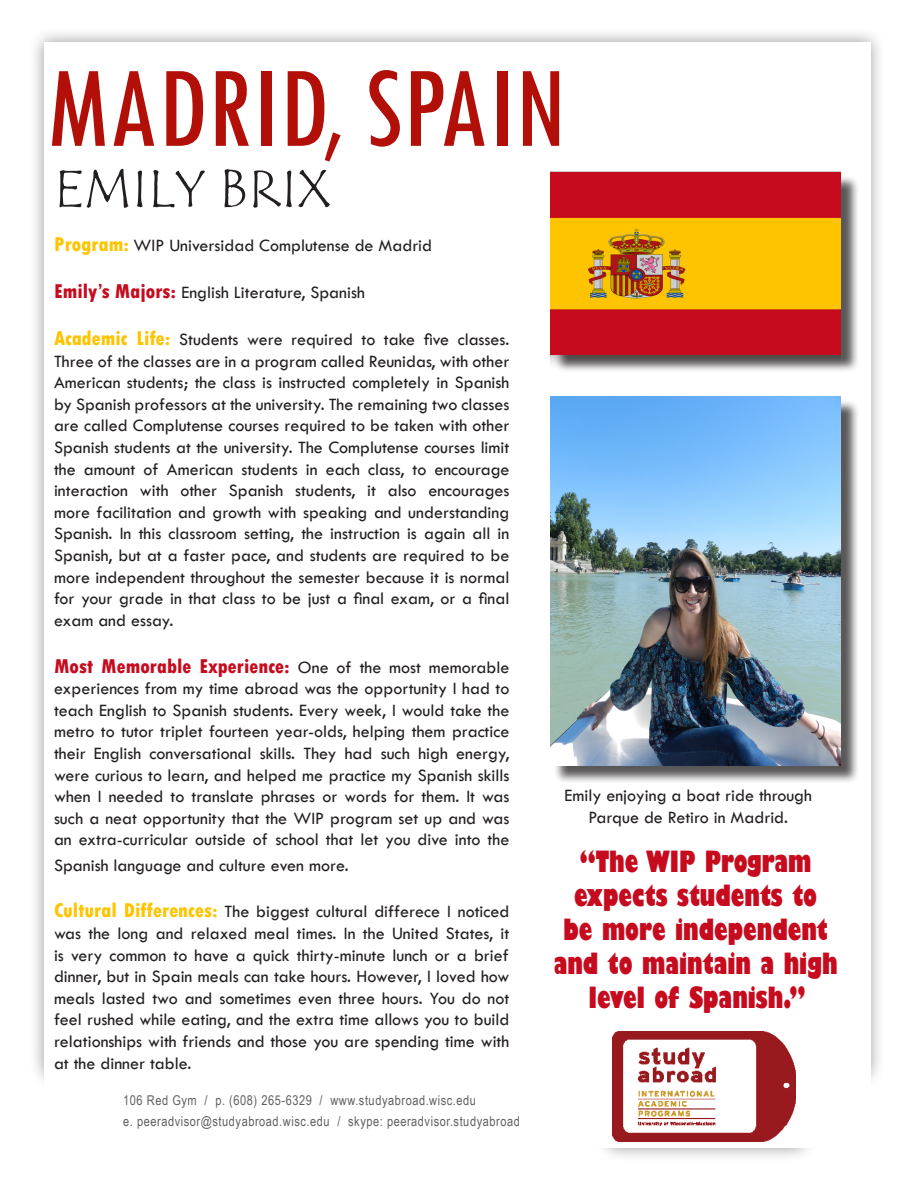
<style>
.page{position:relative;width:918px;height:1188px;background:#fff}
.page>*{position:absolute;margin:0;border:0;box-sizing:border-box;transform-origin:0 0}
.t1{font:condensed 120px "Tw Cen";color:#b20f08}
.t2{font:54px "Tempus Sans ITC";color:#231f20}
.t3{font:800 condensed 28.5px/34.2px "Gill Sans";color:#c60b1e;text-align:center}
.t4{font:800 condensed 21px "Tw Cen";color:#c60b1e}
.t5{font:18px/21.6px "Tw Cen";color:#231f20;text-align:justify}
.t6{font:13.5px "Arial Narrow";letter-spacing:.04em;color:#5f6061}
.s1{font-weight:800;font-stretch:condensed;font-size:21px;color:#fec400}
.s2{font-weight:800;font-stretch:condensed;font-size:21px;color:#c60b1e}
.s3{font-weight:400;font-stretch:normal;font-size:18px;color:#231f20}
</style>
<div class="page">
<div style="left:29px;top:27px;width:856px;height:1136px;background:#231f20;opacity:.45"></div>
<img style="left:44px;top:42px;width:826px;height:1106px">
<img style="left:612px;top:1032px;width:184px;height:110px">
<div style="left:553px;top:399px;width:306px;height:385px;background:#231f20;opacity:.75"></div>
<img style="left:550px;top:397px;width:291px;height:368px">
<div style="left:553px;top:175px;width:306px;height:199px;background:#231f20;opacity:.75"></div>
<div style="left:550px;top:171px;width:291px;height:199px;background:#231f20;opacity:.45"></div>
<img style="left:550px;top:172px;width:291px;height:183px">
<p class="t1" style="left:46px;top:36px;width:521px">MADRID, SPAIN</p>
<p class="t2" style="left:54px;top:155px;width:278px">EMILY BRIX</p>
<p class="t5" style="left:54px;top:235px;width:380px"><span class="s1">Program:</span> WIP Universidad Complutense de Madrid</p>
<p class="t5" style="left:54px;top:282px;width:312px"><span class="s2">Emily’s Majors:</span> English Literature, Spanish</p>
<p class="t5" style="left:54px;top:328px;width:457px"><span class="s1">Academic Life:</span> Students were required to take five classes.<br>Three of the classes are in a program called Reunidas, with other American students; the class is instructed completely in Spanish by Spanish professors at the university. The remaining two classes are called Complutense courses required to be taken with other Spanish students at the university. The Complutense courses limit the amount of American students in each class, to encourage interaction with other Spanish students, it also encourages more facilitation and growth with speaking and understanding Spanish. In this classroom setting, the instruction is again all in Spanish, but at a faster pace, and students are required to be more independent throughout the semester because it is normal for your grade in that class to be just a final exam, or a final exam and essay.</p>
<p class="t4" style="left:54px;top:653px;width:457px">Most Memorable Experience: <span class="s3">One of the most memorable</span></p>
<p class="t5" style="left:54px;top:678px;width:457px">experiences from my time abroad was the opportunity I had to teach English to Spanish students. Every week, I would take the metro to tutor triplet fourteen year-olds, helping them practice their English conversational skills. They had such high energy, were curious to learn, and helped me practice my Spanish skills when I needed to translate phrases or words for them. It was such a neat opportunity that the WIP program set up and was an extra-curricular outside of school that let you dive into the</p>
<p class="t5" style="left:54px;top:854px;width:296px">Spanish language and culture even more.</p>
<p class="t5" style="left:54px;top:901px;width:457px"><span class="s1">Cultural Differences:</span> The biggest cultural differece I noticed was the long and relaxed meal times. In the United States, it is very common to have a quick thirty-minute lunch or a brief dinner, but in Spain meals can take hours. However, I loved how meals lasted two and sometimes even three hours. You do not feel rushed while eating, and the extra time allows you to build relationships with friends and those you are spending time with at the dinner table.</p>
<p class="t6" style="left:123px;top:1091px;width:354px">106 Red Gym / p. (608) 265-6329 / www.studyabroad.wisc.edu</p>
<p class="t6" style="left:123px;top:1112px;width:398px">e. peeradvisor@studyabroad.wisc.edu / skype: peeradvisor.studyabroad</p>
<p class="t5" style="left:565px;top:785px;width:249px;text-align:center">Emily enjoying a boat ride through<br>Parque de Retiro in Madrid.</p>
<p class="t3" style="left:554px;top:846px;width:285px">“The WIP Program expects students to<br>be more independent and to maintain a high level of Spanish.”</p>
</div>
